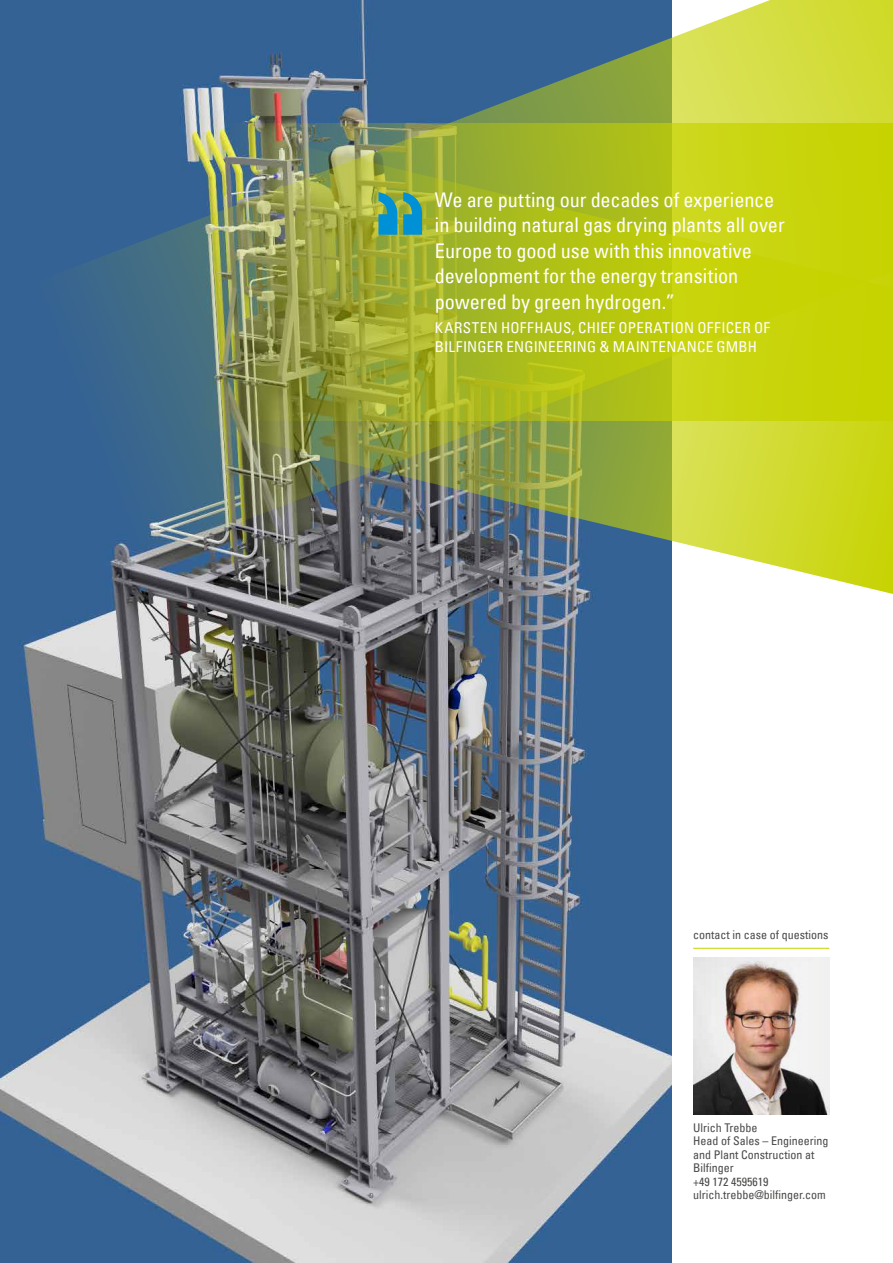
<style>
.page{position:relative;width:893px;height:1263px;background:#fff}
.page>*{position:absolute;margin:0;border:0;box-sizing:border-box;transform-origin:0 0}
.t1{font:condensed 20.25px/25.5px "Univers Com 57";color:#fff}
.t2{font:condensed 15px/19.5px "Univers Com 57";letter-spacing:.025em;color:#fff}
.t3{font:condensed 12px/13.5px "Univers Com 57";color:#494948}
</style>
<div class="page">
<img style="left:0;top:0;width:672px;height:1263px">
<svg style="left:35px;top:0;width:858px;height:560px;fill:#346294"></svg>
<img style="left:196px;top:137px;width:697px;height:458px">
<svg style="left:378px;top:192px;width:19px;height:43px"></svg>
<svg style="left:403px;top:192px;width:19px;height:43px"></svg>
<hr style="left:693px;top:948px;width:136px;height:1px;background:#c7d300">
<img style="left:693px;top:957px;width:136px;height:157px">
<p class="t1" style="left:435px;top:187px;width:351px">We are putting our decades of experience in building natural gas drying plants all over Europe to good use with this innovative development for the energy transition powered by green hydrogen.”</p>
<p class="t2" style="left:435px;top:317px;width:337px">KARSTEN HOFFHAUS, CHIEF OPERATION OFFICER OF<br>BILFINGER ENGINEERING &amp; MAINTENANCE GMBH</p>
<p class="t3" style="left:693px;top:928px;width:137px">contact in case of questions</p>
<p class="t3" style="left:693px;top:1120px;width:137px">Ulrich Trebbe<br>Head of Sales – Engineering and Plant Construction at<br>Bilfinger<br>+49 172 4595619 ulrich.trebbe@bilfinger.com</p>
</div>
